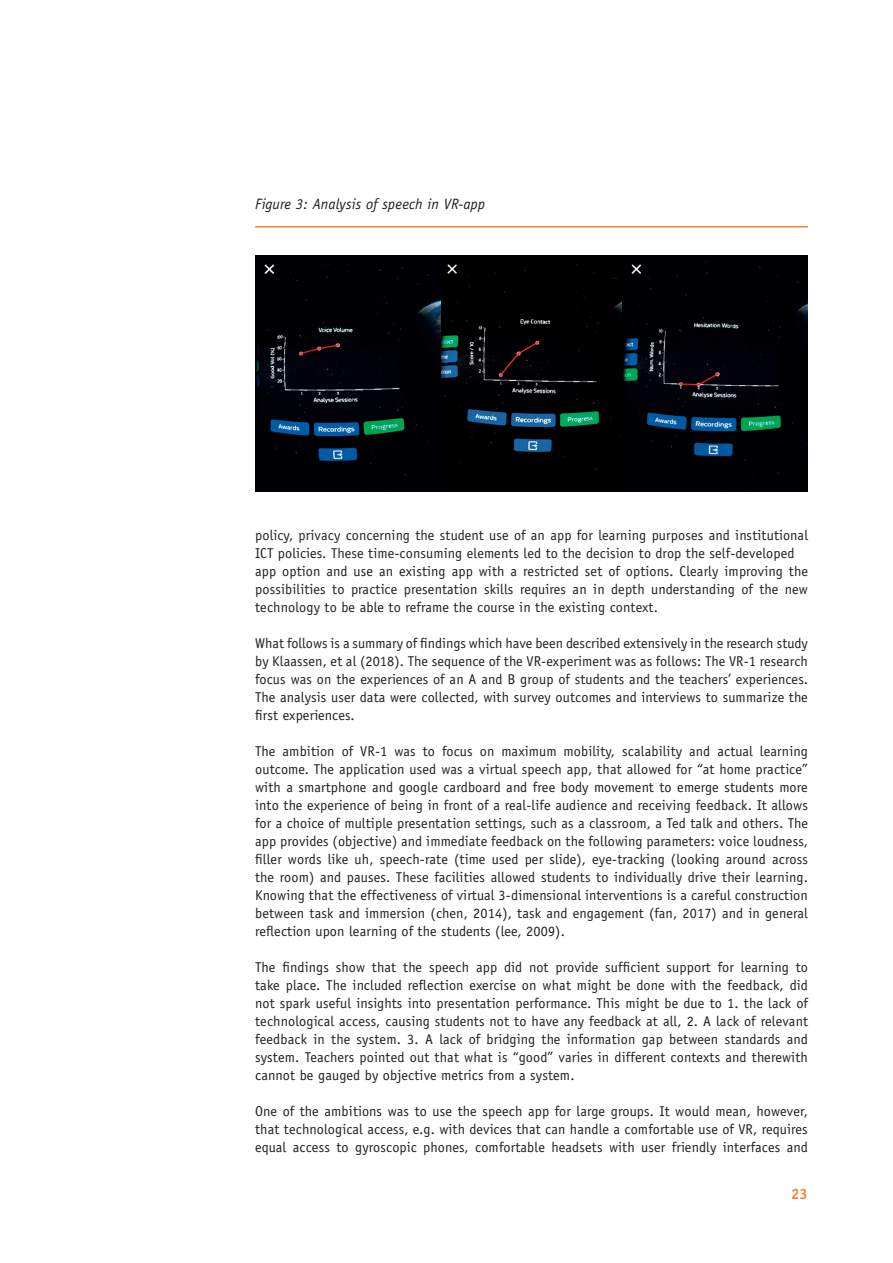
<style>
.page{position:relative;width:893px;height:1263px;background:#fff}
.page>*{position:absolute;margin:0;border:0;box-sizing:border-box;transform-origin:0 0}
.t1{font:italic 15px "Officina Sans LT";letter-spacing:.01em;color:#231f20}
.t2{font:700 15px "Officina Sans LT";color:#f48232}
.t3{font:14.25px/18px "Officina Sans LT";letter-spacing:.01em;color:#231f20;text-align:justify}
</style>
<div class="page">
<img style="left:255px;top:255px;width:368px;height:237px">
<img style="left:623px;top:255px;width:185px;height:237px">
<hr style="left:255px;top:226px;width:553px;height:1px;background:#f48232">
<p class="t1" style="left:255px;top:195px;width:232px">Figure 3: Analysis of speech in VR-app</p>
<p class="t3" style="left:255px;top:526px;width:554px;text-align:left">policy, privacy concerning the student use of an app for learning purposes and institutional ICT policies. These time-consuming elements led to the decision to drop the self-developed app option and use an existing app with a restricted set of options. Clearly improving the possibilities to practice presentation skills requires an in depth understanding of the new technology to be able to reframe the course in the existing context.</p>
<p class="t3" style="left:255px;top:634px;width:554px">What follows is a summary of findings which have been described extensively in the research study by Klaassen, et al (2018). The sequence of the VR-experiment was as follows: The VR-1 research focus was on the experiences of an A and B group of students and the teachers’ experiences.<br>The analysis user data were collected, with survey outcomes and interviews to summarize the first experiences.</p>
<p class="t3" style="left:255px;top:742px;width:554px">The ambition of VR-1 was to focus on maximum mobility, scalability and actual learning outcome. The application used was a virtual speech app, that allowed for “at home practice” with a smartphone and google cardboard and free body movement to emerge students more into the experience of being in front of a real-life audience and receiving feedback. It allows for a choice of multiple presentation settings, such as a classroom, a Ted talk and others. The app provides (objective) and immediate feedback on the following parameters: voice loudness, filler words like uh, speech-rate (time used per slide), eye-tracking (looking around across the room) and pauses. These facilities allowed students to individually drive their learning.<br>Knowing that the effectiveness of virtual 3-dimensional interventions is a careful construction between task and immersion (chen, 2014), task and engagement (fan, 2017) and in general reflection upon learning of the students (lee, 2009).</p>
<p class="t3" style="left:255px;top:958px;width:554px">The findings show that the speech app did not provide sufficient support for learning to take place. The included reflection exercise on what might be done with the feedback, did not spark useful insights into presentation performance. This might be due to 1. the lack of technological access, causing students not to have any feedback at all, 2. A lack of relevant feedback in the system. 3. A lack of bridging the information gap between standards and system. Teachers pointed out that what is “good” varies in different contexts and therewith cannot be gauged by objective metrics from a system.</p>
<p class="t3" style="left:255px;top:1102px;width:554px">One of the ambitions was to use the speech app for large groups. It would mean, however, that technological access, e.g. with devices that can handle a comfortable use of VR, requires equal access to gyroscopic phones, comfortable headsets with user friendly interfaces and</p>
<p class="t2" style="left:791px;top:1184px;width:18px">23</p>
</div>
